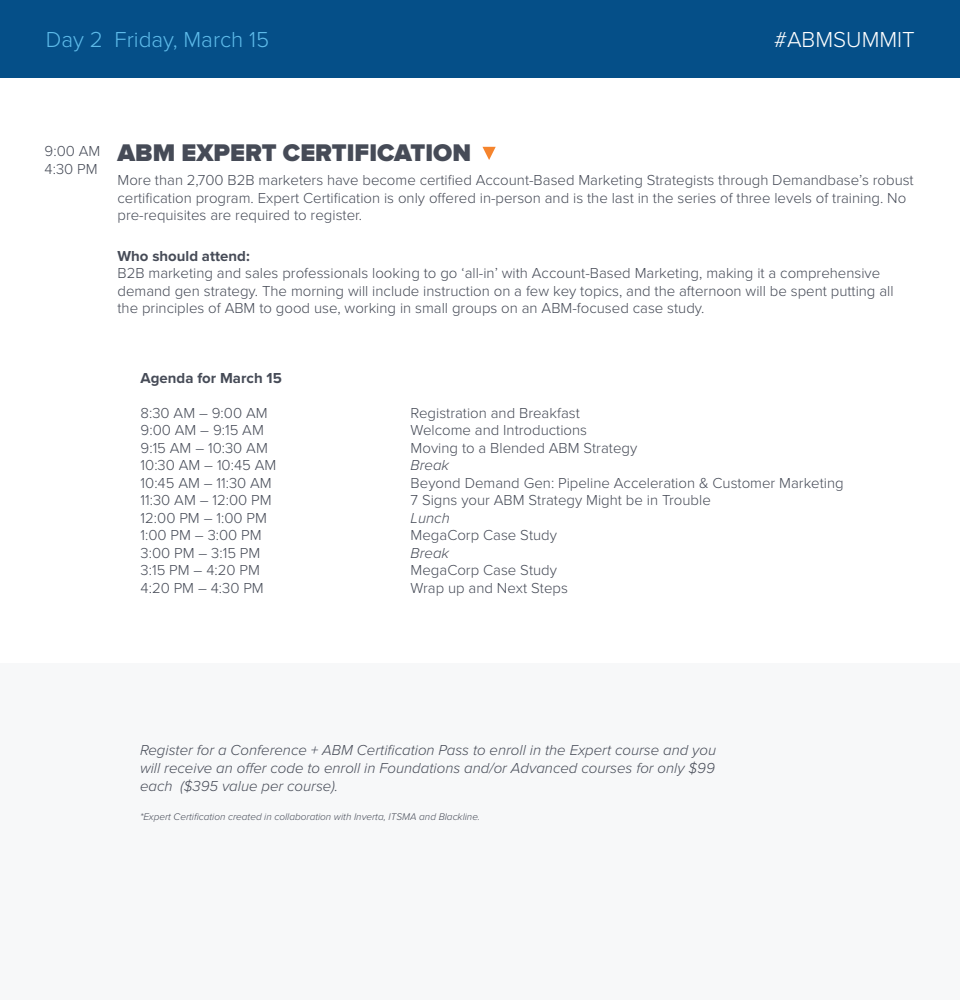
<style>
.page{position:relative;width:960px;height:1000px;background:#fff}
.page>*{position:absolute;margin:0;border:0;box-sizing:border-box;transform-origin:0 0}
.t1{font:900 25px "Proxima Nova";color:#464b57}
.t2{font:300 22.5px "Proxima Nova";color:#5dbae9}
.t3{font:300 22.5px "Proxima Nova";color:#fff}
.t4{font:300 15px/17.5px "Proxima Nova";color:#464b57}
.t5{font:italic 300 15px/17.5px "Proxima Nova";color:#464b57;text-align:justify}
.t6{font:700 15px "Proxima Nova";color:#464b57}
.t7{font:italic 300 10px "Proxima Nova";color:#464b57}
</style>
<div class="page">
<div style="left:0;top:0;width:960px;height:77px;background:#054f88"></div>
<svg style="left:482px;top:147px;width:14px;height:13px"></svg>
<div style="left:0;top:663px;width:960px;height:337px;background:#f7f8f9"></div>
<h2 class="t2" style="left:46px;top:26px;width:225px">Day 2 Friday, March 15</h2>
<h2 class="t3" style="left:774px;top:26px;width:142px">#ABMSUMMIT</h2>
<p class="t4" style="left:45px;top:143px;width:57px">9:00 AM<br>4:30 PM</p>
<h1 class="t1" style="left:118px;top:139px;width:355px">ABM EXPERT CERTIFICATION</h1>
<p class="t4" style="left:118px;top:172px;width:798px">More than 2,700 B2B marketers have become certified Account-Based Marketing Strategists through Demandbase’s robust certification program. Expert Certification is only offered in-person and is the last in the series of three levels of training. No pre-requisites are required to register.</p>
<p class="t6" style="left:118px;top:244px;width:134px">Who should attend:</p>
<p class="t4" style="left:118px;top:265px;width:778px">B2B marketing and sales professionals looking to go ‘all-in’ with Account-Based Marketing, making it a comprehensive demand gen strategy. The morning will include instruction on a few key topics, and the afternoon will be spent putting all the principles of ABM to good use, working in small groups on an ABM-focused case study.</p>
<p class="t6" style="left:141px;top:366px;width:143px">Agenda for March 15</p>
<p class="t4" style="left:141px;top:404px;width:128px">8:30 AM – 9:00 AM</p>
<p class="t4" style="left:411px;top:404px;width:171px">Registration and Breakfast</p>
<p class="t4" style="left:141px;top:422px;width:125px">9:00 AM – 9:15 AM</p>
<p class="t4" style="left:411px;top:422px;width:178px">Welcome and Introductions</p>
<p class="t4" style="left:141px;top:439px;width:129px">9:15 AM – 10:30 AM</p>
<p class="t4" style="left:411px;top:439px;width:228px">Moving to a Blended ABM Strategy</p>
<p class="t4" style="left:141px;top:457px;width:137px">10:30 AM – 10:45 AM</p>
<p class="t5" style="left:411px;top:457px;width:40px">Break</p>
<p class="t4" style="left:141px;top:474px;width:133px">10:45 AM – 11:30 AM</p>
<p class="t4" style="left:411px;top:474px;width:435px">Beyond Demand Gen: Pipeline Acceleration &amp; Customer Marketing</p>
<p class="t4" style="left:141px;top:492px;width:133px">11:30 AM – 12:00 PM</p>
<p class="t4" style="left:411px;top:492px;width:302px">7 Signs your ABM Strategy Might be in Trouble</p>
<p class="t4" style="left:141px;top:509px;width:128px">12:00 PM – 1:00 PM</p>
<p class="t5" style="left:411px;top:509px;width:41px">Lunch</p>
<p class="t4" style="left:141px;top:527px;width:123px">1:00 PM – 3:00 PM</p>
<p class="t4" style="left:411px;top:527px;width:148px">MegaCorp Case Study</p>
<p class="t4" style="left:141px;top:544px;width:121px">3:00 PM – 3:15 PM</p>
<p class="t5" style="left:411px;top:544px;width:40px">Break</p>
<p class="t4" style="left:141px;top:562px;width:121px">3:15 PM – 4:20 PM</p>
<p class="t4" style="left:411px;top:562px;width:148px">MegaCorp Case Study</p>
<p class="t4" style="left:141px;top:579px;width:125px">4:20 PM – 4:30 PM</p>
<p class="t4" style="left:411px;top:579px;width:159px">Wrap up and Next Steps</p>
<p class="t5" style="left:140px;top:742px;width:578px">Register for a Conference + ABM Certification Pass to enroll in the Expert course and you will receive an offer code to enroll in Foundations and/or Advanced courses for only $99 each ($395 value per course).</p>
<p class="t7" style="left:140px;top:812px;width:342px">*Expert Certification created in collaboration with Inverta, ITSMA and Blackline.</p>
</div>
